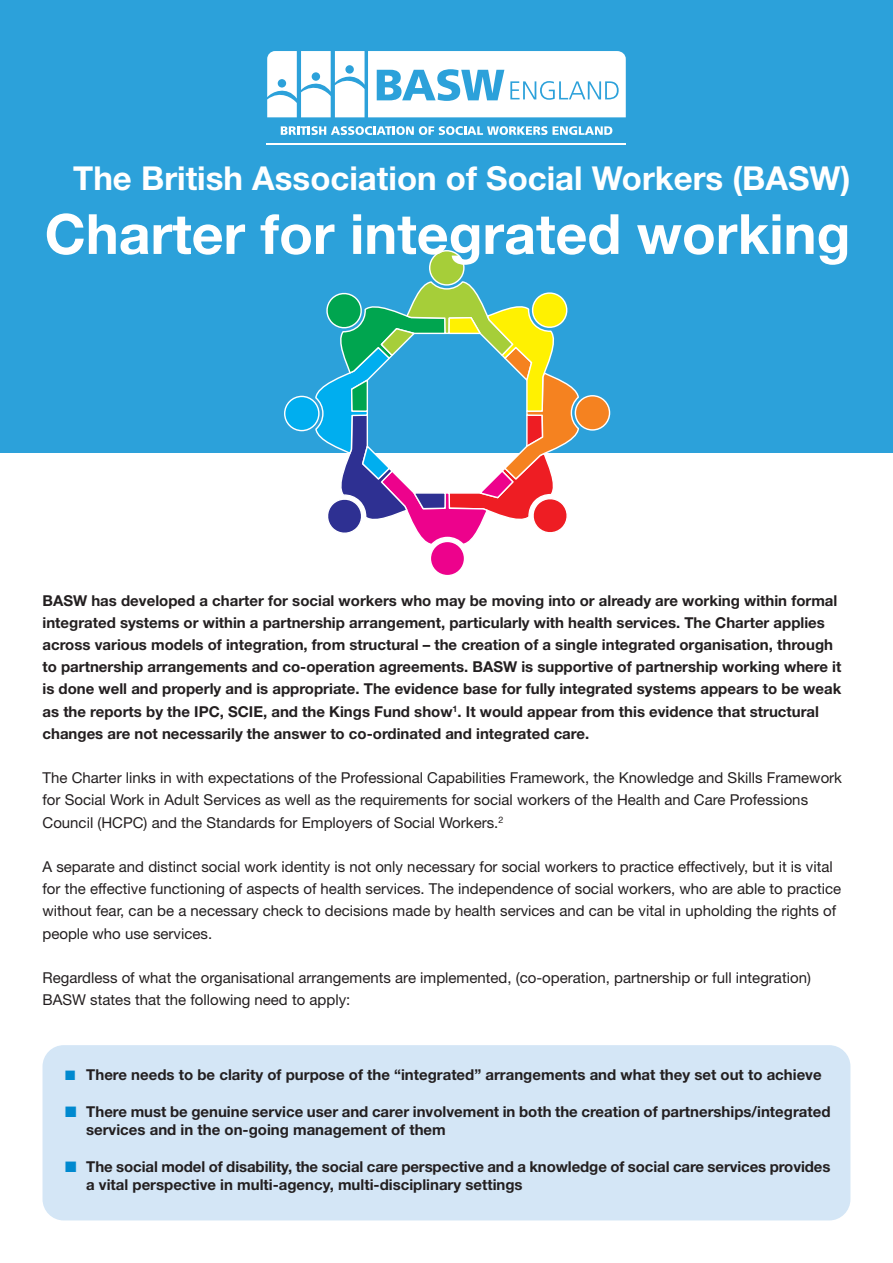
<style>
.page{position:relative;width:893px;height:1263px;background:#fff}
.page>*{position:absolute;margin:0;border:0;box-sizing:border-box;transform-origin:0 0}
.t1{font:700 55.5px "Helvetica Neue LT Std";color:#fff}
.t2{font:700 33px "Helvetica Neue LT Std";color:#fff}
.t3{font:700 15px/22.2px "Helvetica Neue LT Std";color:#231f20}
.t4{font:15px/22.2px "Helvetica Neue LT Std";color:#231f20}
.s1{color:#0089cf}
</style>
<div class="page">
<div style="left:43px;top:1045px;width:807px;height:175px;background:#d4e6f6;border-radius:21px"></div>
<div style="left:0;top:0;width:893px;height:452px;background:#2ca1da"></div>
<svg style="left:284px;top:250px;width:326px;height:325px"></svg>
<hr style="left:267px;top:143px;width:359px;height:2px;background:#fff">
<svg style="left:267px;top:51px;width:359px;height:66px"></svg>
<svg style="left:281px;top:126px;width:331px;height:9px"></svg>
<h2 class="t2" style="left:73px;top:166px;width:779px">The British Association of Social Workers (BASW)</h2>
<h1 class="t1" style="left:45px;top:214px;width:807px">Charter for integrated working</h1>
<p class="t3" style="left:43px;top:590px;width:800px">BASW has developed a charter for social workers who may be moving into or already are working within formal integrated systems or within a partnership arrangement, particularly with health services. The Charter applies across various models of integration, from structural – the creation of a single integrated organisation, through to partnership arrangements and co-operation agreements. BASW is supportive of partnership working where it is done well and properly and is appropriate. The evidence base for fully integrated systems appears to be weak as the reports by the IPC, SCIE, and the Kings Fund show<sup>1</sup>. It would appear from this evidence that structural changes are not necessarily the answer to co-ordinated and integrated care.</p>
<p class="t4" style="left:43px;top:768px;width:801px">The Charter links in with expectations of the Professional Capabilities Framework, the Knowledge and Skills Framework for Social Work in Adult Services as well as the requirements for social workers of the Health and Care Professions<br>Council (HCPC) and the Standards for Employers of Social Workers.<sup>2</sup></p>
<p class="t4" style="left:43px;top:857px;width:800px">A separate and distinct social work identity is not only necessary for social workers to practice effectively, but it is vital for the effective functioning of aspects of health services. The independence of social workers, who are able to practice without fear, can be a necessary check to decisions made by health services and can be vital in upholding the rights of people who use services.</p>
<p class="t4" style="left:43px;top:968px;width:770px">Regardless of what the organisational arrangements are implemented, (co-operation, partnership or full integration)<br>BASW states that the following need to apply:</p>
<p class="t3" style="left:65px;top:1065px;width:758px"><span class="s1">■</span> There needs to be clarity of purpose of the “integrated” arrangements and what they set out to achieve</p>
<p class="t3" style="left:86px;top:1104px;width:746px;line-height:18px;text-indent:-21px"><span class="s1">■</span> There must be genuine service user and carer involvement in both the creation of partnerships/integrated services and in the on-going management of them</p>
<p class="t3" style="left:86px;top:1159px;width:746px;line-height:18px;text-indent:-21px"><span class="s1">■</span> The social model of disability, the social care perspective and a knowledge of social care services provides a vital perspective in multi-agency, multi-disciplinary settings</p>
</div>
